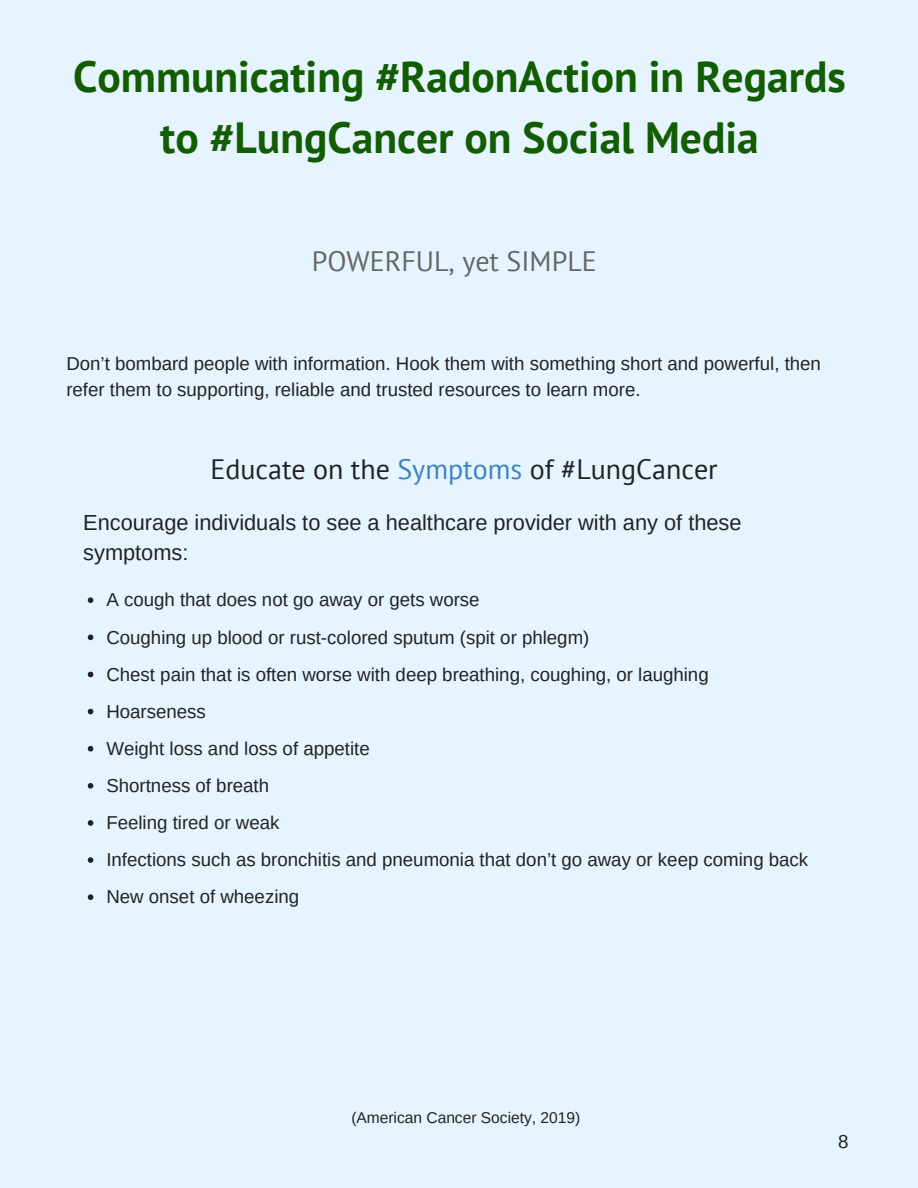
<style>
.page{position:relative;width:918px;height:1188px;background:#e6f4ff}
.page>*{position:absolute;margin:0;border:0;box-sizing:border-box;transform-origin:0 0}
.t1{font:700 43.65px/60.8px "PT Sans";color:#125c01;text-align:center}
.t2{font:28.05px "PT Sans";color:#222}
.t3{font:28.05px "PT Sans";color:#666}
.t4{font:21.75px/30.3px "Arimo";color:#222}
.t5{font:18.75px/37.2px "Arimo";color:#222}
.t6{font:15.6px "Arimo";color:#222}
.s1{color:#3d81c3}
</style>
<div class="page">
<svg style="left:88px;top:597px;width:5px;height:6px"></svg>
<svg style="left:88px;top:635px;width:5px;height:5px"></svg>
<svg style="left:88px;top:672px;width:5px;height:5px"></svg>
<svg style="left:88px;top:709px;width:5px;height:5px"></svg>
<svg style="left:88px;top:746px;width:5px;height:6px"></svg>
<svg style="left:88px;top:783px;width:5px;height:6px"></svg>
<svg style="left:88px;top:820px;width:5px;height:6px"></svg>
<svg style="left:88px;top:857px;width:5px;height:6px"></svg>
<svg style="left:88px;top:894px;width:5px;height:6px"></svg>
<h1 class="t1" style="left:73px;top:46px;width:774px">Communicating #RadonAction in Regards to #LungCancer on Social Media</h1>
<h2 class="t3" style="left:312px;top:243px;width:287px">POWERFUL, yet SIMPLE</h2>
<p class="t5" style="left:66px;top:351px;width:756px;line-height:25.8px">Don’t bombard people with information. Hook them with something short and powerful, then refer them to supporting, reliable and trusted resources to learn more.</p>
<h2 class="t2" style="left:210px;top:451px;width:509px">Educate on the <span class="s1">Symptoms</span> of #LungCancer</h2>
<p class="t4" style="left:83px;top:507px;width:660px">Encourage individuals to see a healthcare provider with any of these symptoms:</p>
<p class="t5" style="left:106px;top:581px;width:703px">A cough that does not go away or gets worse<br>Coughing up blood or rust-colored sputum (spit or phlegm)<br>Chest pain that is often worse with deep breathing, coughing, or laughing Hoarseness<br>Weight loss and loss of appetite<br>Shortness of breath<br>Feeling tired or weak<br>Infections such as bronchitis and pneumonia that don’t go away or keep coming back New onset of wheezing</p>
<p class="t6" style="left:351px;top:1109px;width:230px">(American Cancer Society, 2019)</p>
<p class="t5" style="left:838px;top:1122px;width:12px">8</p>
</div>
